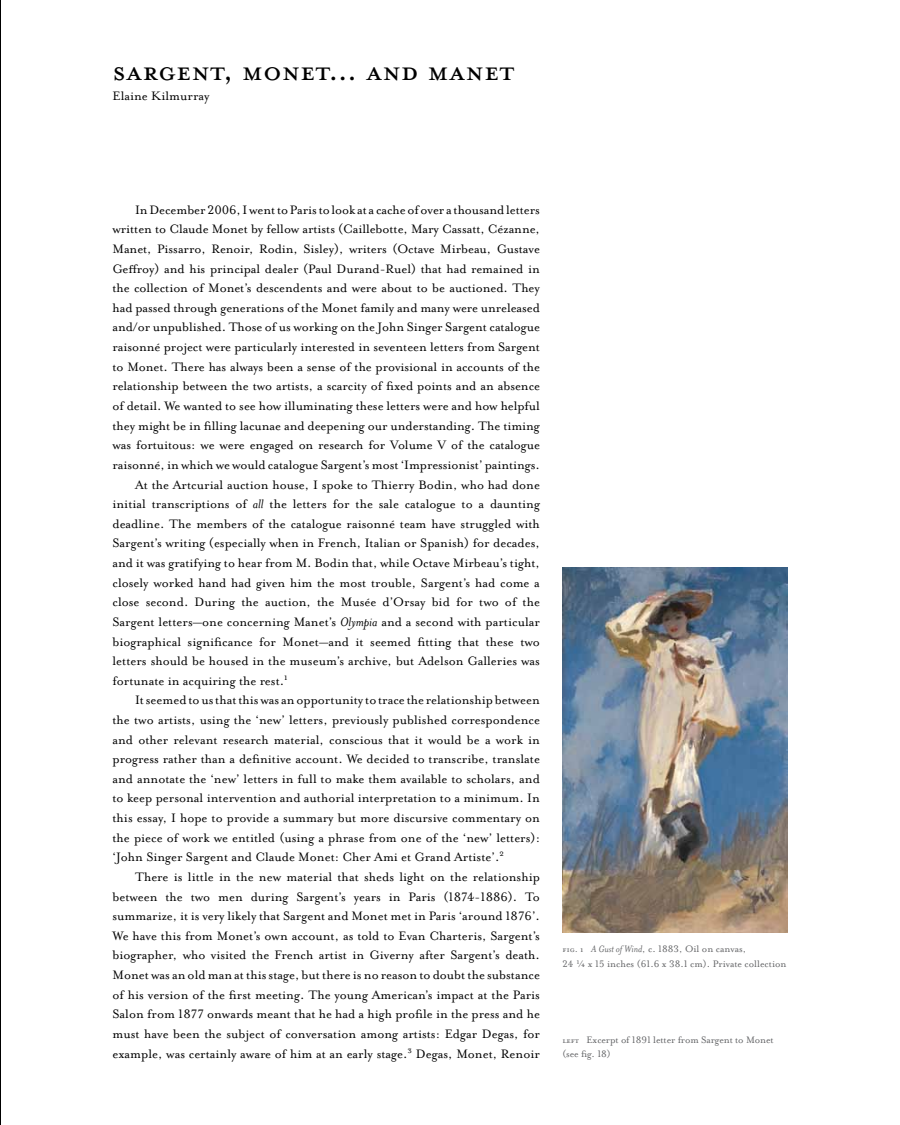
<style>
.page{position:relative;width:900px;height:1125px;background:#fff}
.page>*{position:absolute;margin:0;border:0;box-sizing:border-box;transform-origin:0 0}
.t1{font:37.5px "Mrs Eaves All Petite Caps";color:#000}
.t2{font:14px "Mrs Eaves Roman Lining";color:#000}
.t3{font:10.75px/14.9px "Mrs Eaves Roman Lining";color:#636466}
.s1{font-family:"Mrs Eaves";font-style:italic}
.s2{font-family:"Mrs Eaves All Petite Caps"}
</style>
<div class="page">
<img style="left:562px;top:567px;width:226px;height:365px">
<img style="left:0;top:0;width:1px;height:1125px">
<h1 class="t1" style="left:112px;top:55px;width:404px">sargent, monet... and manet</h1>
<p class="t2" style="left:112px;top:88px;width:99px">Elaine Kilmurray</p>
<p class="t2" style="left:135px;top:202px;width:407px">In December 2006, I went to Paris to look at a cache of over a thousand letters</p>
<p class="t2" style="left:112px;top:222px;width:429px">written to Claude Monet by fellow artists (Caillebotte, Mary Cassatt, Cézanne,</p>
<p class="t2" style="left:112px;top:241px;width:429px">Manet, Pissarro, Renoir, Rodin, Sisley), writers (Octave Mirbeau, Gustave</p>
<p class="t2" style="left:112px;top:261px;width:429px">Geffroy) and his principal dealer (Paul Durand-Ruel) that had remained in</p>
<p class="t2" style="left:112px;top:280px;width:429px">the collection of Monet’s descendents and were about to be auctioned. They</p>
<p class="t2" style="left:112px;top:300px;width:429px">had passed through generations of the Monet family and many were unreleased</p>
<p class="t2" style="left:112px;top:320px;width:429px">and/or unpublished. Those of us working on the John Singer Sargent catalogue</p>
<p class="t2" style="left:112px;top:339px;width:429px">raisonné project were particularly interested in seventeen letters from Sargent</p>
<p class="t2" style="left:112px;top:359px;width:429px">to Monet. There has always been a sense of the provisional in accounts of the</p>
<p class="t2" style="left:112px;top:379px;width:429px">relationship between the two artists, a scarcity of fixed points and an absence</p>
<p class="t2" style="left:112px;top:398px;width:429px">of detail. We wanted to see how illuminating these letters were and how helpful</p>
<p class="t2" style="left:112px;top:418px;width:429px">they might be in filling lacunae and deepening our understanding. The timing</p>
<p class="t2" style="left:112px;top:438px;width:429px">was fortuitous: we were engaged on research for Volume V of the catalogue</p>
<p class="t2" style="left:112px;top:457px;width:429px">raisonné, in which we would catalogue Sargent’s most ‘Impressionist’ paintings.</p>
<p class="t2" style="left:135px;top:477px;width:407px">At the Artcurial auction house, I spoke to Thierry Bodin, who had done</p>
<p class="t2" style="left:112px;top:496px;width:429px">initial transcriptions of <span class="s1">all</span> the letters for the sale catalogue to a daunting</p>
<p class="t2" style="left:112px;top:516px;width:429px">deadline. The members of the catalogue raisonné team have struggled with</p>
<p class="t2" style="left:112px;top:536px;width:429px">Sargent’s writing (especially when in French, Italian or Spanish) for decades,</p>
<p class="t2" style="left:112px;top:555px;width:429px">and it was gratifying to hear from M. Bodin that, while Octave Mirbeau’s tight,</p>
<p class="t2" style="left:112px;top:575px;width:429px">closely worked hand had given him the most trouble, Sargent’s had come a</p>
<p class="t2" style="left:112px;top:595px;width:429px">close second. During the auction, the Musée d’Orsay bid for two of the</p>
<p class="t2" style="left:112px;top:614px;width:429px">Sargent letters—one concerning Manet’s <span class="s1">Olympia</span> and a second with particular</p>
<p class="t2" style="left:112px;top:634px;width:429px">biographical significance for Monet—and it seemed fitting that these two</p>
<p class="t2" style="left:112px;top:653px;width:429px">letters should be housed in the museum’s archive, but Adelson Galleries was</p>
<p class="t2" style="left:112px;top:673px;width:177px">fortunate in acquiring the rest.<sup>1</sup></p>
<p class="t2" style="left:135px;top:693px;width:406px">It seemed to us that this was an opportunity to trace the relationship between</p>
<p class="t2" style="left:112px;top:712px;width:429px">the two artists, using the ‘new’ letters, previously published correspondence</p>
<p class="t2" style="left:112px;top:732px;width:429px">and other relevant research material, conscious that it would be a work in</p>
<p class="t2" style="left:112px;top:751px;width:429px">progress rather than a definitive account. We decided to transcribe, translate</p>
<p class="t2" style="left:112px;top:771px;width:429px">and annotate the ‘new’ letters in full to make them available to scholars, and</p>
<p class="t2" style="left:112px;top:791px;width:429px">to keep personal intervention and authorial interpretation to a minimum. In</p>
<p class="t2" style="left:112px;top:810px;width:429px">this essay, I hope to provide a summary but more discursive commentary on</p>
<p class="t2" style="left:112px;top:830px;width:429px">the piece of work we entitled (using a phrase from one of the ‘new’ letters):</p>
<p class="t2" style="left:112px;top:850px;width:393px">‘John Singer Sargent and Claude Monet: Cher Ami et Grand Artiste’.<sup>2</sup></p>
<p class="t2" style="left:135px;top:869px;width:406px">There is little in the new material that sheds light on the relationship</p>
<p class="t2" style="left:112px;top:889px;width:429px">between the two men during Sargent’s years in Paris (1874-1886). To</p>
<p class="t2" style="left:112px;top:908px;width:429px">summarize, it is very likely that Sargent and Monet met in Paris ‘around 1876’.</p>
<p class="t2" style="left:112px;top:928px;width:429px">We have this from Monet’s own account, as told to Evan Charteris, Sargent’s</p>
<p class="t2" style="left:112px;top:948px;width:429px">biographer, who visited the French artist in Giverny after Sargent’s death.</p>
<p class="t2" style="left:112px;top:967px;width:429px">Monet was an old man at this stage, but there is no reason to doubt the substance</p>
<p class="t2" style="left:112px;top:987px;width:429px">of his version of the first meeting. The young American’s impact at the Paris</p>
<p class="t2" style="left:112px;top:1007px;width:429px">Salon from 1877 onwards meant that he had a high profile in the press and he</p>
<p class="t2" style="left:112px;top:1026px;width:429px">must have been the subject of conversation among artists: Edgar Degas, for</p>
<p class="t2" style="left:112px;top:1046px;width:429px">example, was certainly aware of him at an early stage.<sup>3</sup> Degas, Monet, Renoir</p>
<p class="t3" style="left:562px;top:942px;width:226px"><span class="s2">fig. 1</span> <span class="s1">A Gust of Wind</span>, c. 1883, Oil on canvas,<br>24 ¼ x 15 inches (61.6 x 38.1 cm). Private collection</p>
<p class="t3" style="left:562px;top:1032px;width:213px"><span class="s2">left</span> Excerpt of 1891 letter from Sargent to Monet (see fig. 18)</p>
</div>
